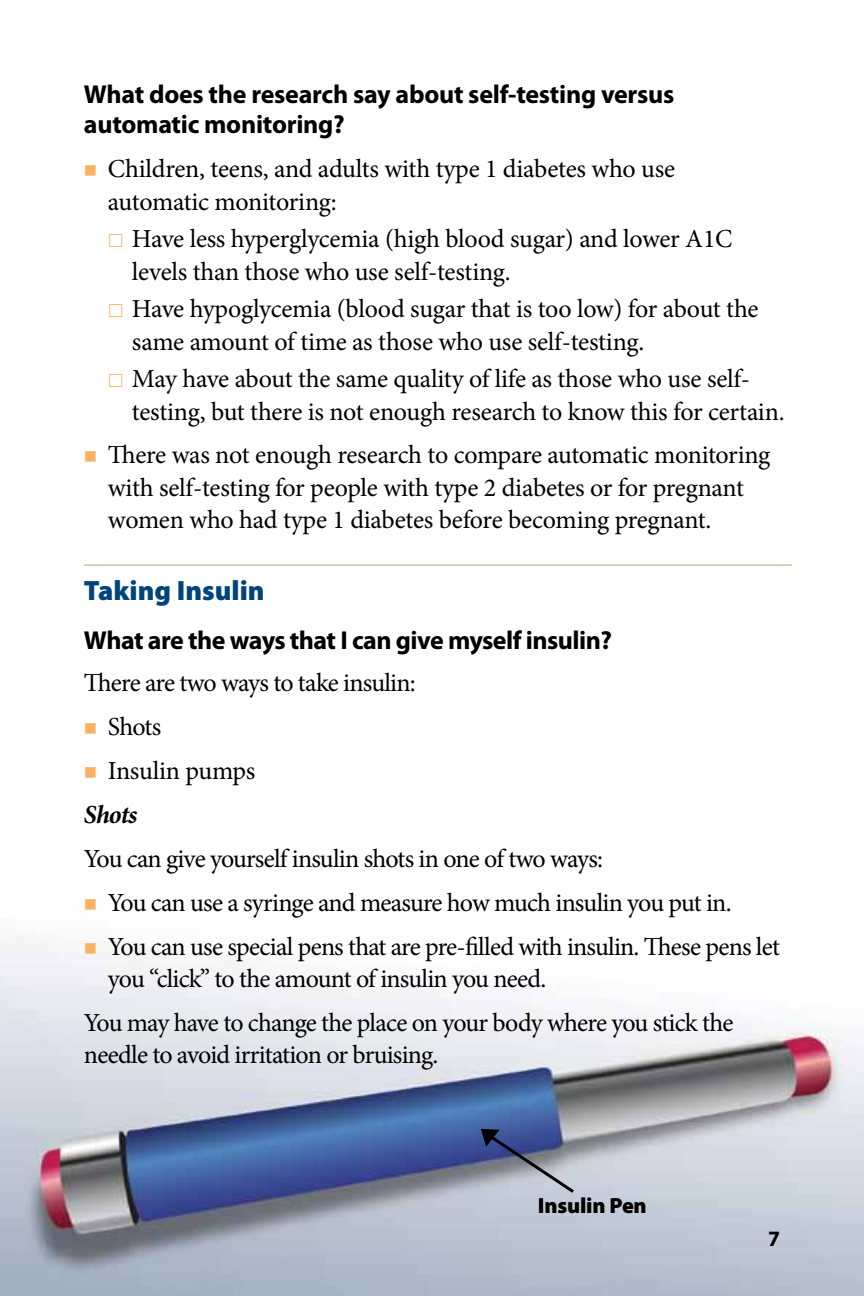
<style>
.page{position:relative;width:864px;height:1296px;background:#fff}
.page>*{position:absolute;margin:0;border:0;box-sizing:border-box;transform-origin:0 0}
.t1{font:900 28px "Myriad Pro";color:#00447c}
.t2{font:26px/32px "Minion Pro";letter-spacing:-.02em;color:#000}
.t3{font:700 26px/30px "Myriad Pro";letter-spacing:-.01em;color:#000}
.t4{font:italic 700 26px "Minion Pro";letter-spacing:-.03em;color:#000}
.t5{font:900 22px "Myriad Pro";letter-spacing:-.01em;color:#000}
.t6{font:700 22px "Myriad Pro";color:#000}
</style>
<div class="page">
<img style="left:0;top:947px;width:864px;height:349px">
<hr style="left:84px;top:564px;width:708px;height:2px;background:#b5cd9e">
<svg style="left:481px;top:1129px;width:96px;height:67px;background:#7e87a0"></svg>
<svg style="left:85px;top:947px;width:11px;height:7px"></svg>
<p class="t3" style="left:84px;top:79px;width:592px">What does the research say about self-testing versus automatic monitoring?</p>
<p class="t2" style="left:108px;top:153px;width:569px">Children, teens, and adults with type 1 diabetes who use automatic monitoring:</p>
<p class="t2" style="left:132px;top:223px;width:602px">Have less hyperglycemia (high blood sugar) and lower A1C levels than those who use self-testing.</p>
<p class="t2" style="left:132px;top:293px;width:628px">Have hypoglycemia (blood sugar that is too low) for about the same amount of time as those who use self-testing.</p>
<p class="t2" style="left:132px;top:363px;width:654px">May have about the same quality of life as those who use self&shy;testing, but there is not enough research to know this for certain.</p>
<p class="t2" style="left:108px;top:439px;width:664px">There was not enough research to compare automatic monitoring with self-testing for people with type 2 diabetes or for pregnant women who had type 1 diabetes before becoming pregnant.</p>
<p class="t1" style="left:84px;top:572px;width:182px">Taking Insulin</p>
<p class="t3" style="left:84px;top:625px;width:530px">What are the ways that I can give myself insulin?</p>
<p class="t2" style="left:108px;top:661px;width:309px;line-height:44px;text-indent:-24px">There are two ways to take insulin:<br>Shots<br>Insulin pumps</p>
<p class="t4" style="left:84px;top:796px;width:55px">Shots</p>
<p class="t2" style="left:108px;top:837px;width:673px;line-height:44px;text-indent:-24px">You can give yourself insulin shots in one of two ways:<br>You can use a syringe and measure how much insulin you put in.<br>You can use special pens that are pre-filled with insulin. These pens let</p>
<p class="t2" style="left:84px;top:957px;width:651px;line-height:44px;text-indent:24px">you “click” to the amount of insulin you need.<br>You may have to change the place on your body where you stick the</p>
<p class="t2" style="left:84px;top:1039px;width:356px">needle to avoid irritation or bruising.</p>
<p class="t5" style="left:538px;top:1190px;width:110px">Insulin Pen</p>
<p class="t6" style="left:768px;top:1224px;width:13px">7</p>
</div>
